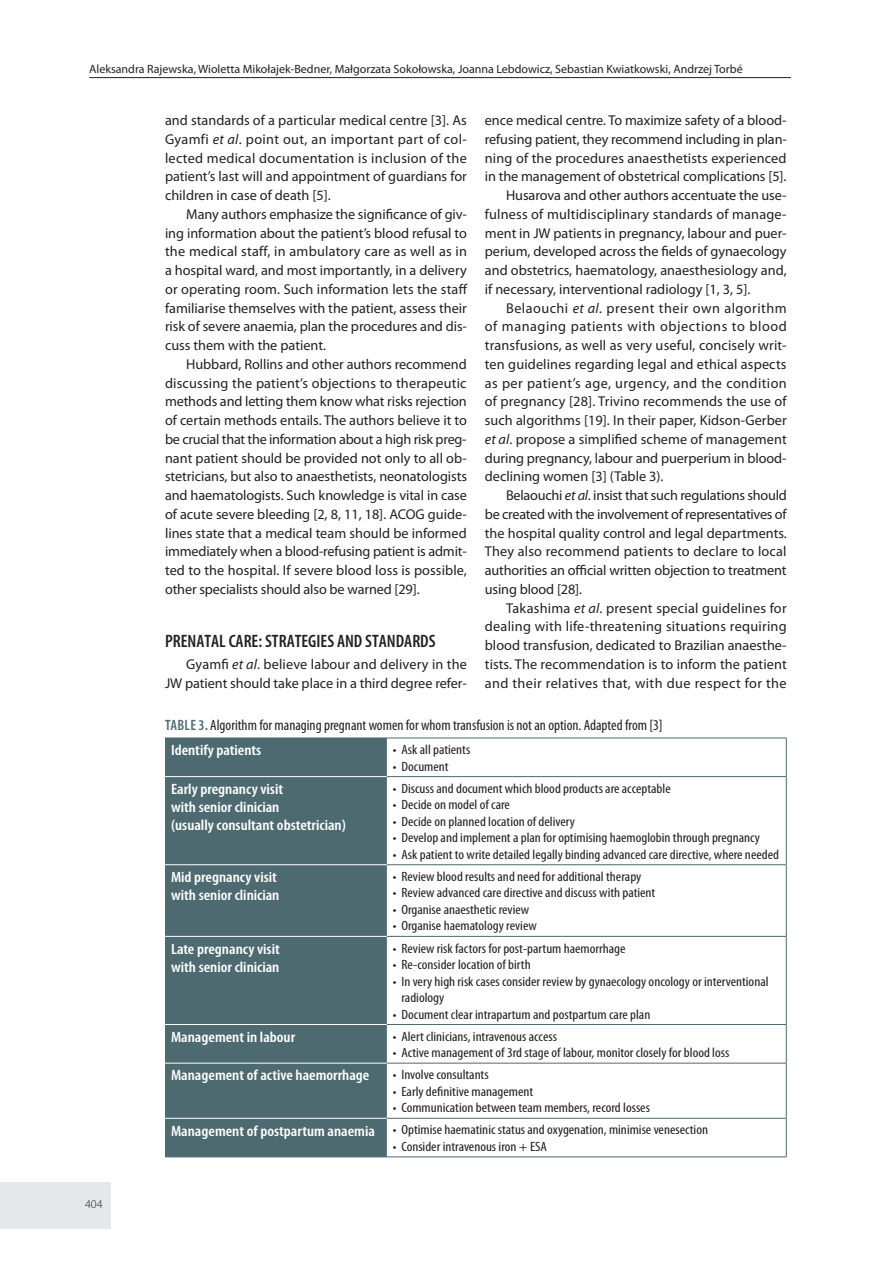
<style>
.page{position:relative;width:893px;height:1263px;background:#fff}
.page>*{position:absolute;margin:0;border:0;box-sizing:border-box;transform-origin:0 0}
.t1{font:600 condensed 18px "Myriad Pro";color:#231f20}
.t2{font:600 condensed 15px/18px "Myriad Pro";color:#fff;scale:1.1 1}
.t3{font:condensed 15px "Myriad Pro";color:#231f20}
.t4{font:14.25px/18.8px "Myriad Pro";color:#231f20;text-align:justify}
.t5{font:14.25px "Myriad Pro";letter-spacing:.03em;color:#231f20}
.t6{font:14.25px "Myriad Pro";letter-spacing:-.02em;color:#231f20}
.t7{font:14.25px "Myriad Pro";letter-spacing:.02em;color:#231f20}
.t8{font:14.25px "Myriad Pro";letter-spacing:.025em;color:#231f20}
.t9{font:14.25px "Myriad Pro";letter-spacing:.035em;color:#231f20}
.t10{font:condensed 13.5px/16.5px "Myriad Pro";color:#231f20;scale:1.1 1}
.t11{font:12px "Myriad Pro";color:#231f20}
.t12{font:300 12px "Myriad Pro";color:#231f20}
.s1{font-style:italic}
.s2{font-weight:600;color:#4e6a71}
.s3{font-weight:600;font-size:15px;color:#fff}
</style>
<div class="page">
<div style="left:0;top:1182px;width:111px;height:47px;background:#e6e7e9"></div>
<hr style="left:89px;top:77px;width:702px;height:1px;background:#231f20">
<div style="left:165px;top:739px;width:222px;height:417px;background:#4e6a71"></div>
<hr style="left:165px;top:776px;width:222px;height:1px;background:#fff">
<hr style="left:165px;top:864px;width:222px;height:1px;background:#fff">
<hr style="left:165px;top:936px;width:222px;height:1px;background:#fff">
<hr style="left:165px;top:1024px;width:222px;height:1px;background:#fff">
<hr style="left:165px;top:1063px;width:222px;height:1px;background:#fff">
<hr style="left:165px;top:1118px;width:222px;height:1px;background:#fff">
<hr style="left:387px;top:776px;width:400px;height:1px;background:#4e6a71">
<hr style="left:387px;top:864px;width:400px;height:1px;background:#4e6a71">
<hr style="left:387px;top:936px;width:400px;height:1px;background:#4e6a71">
<hr style="left:387px;top:1024px;width:400px;height:1px;background:#4e6a71">
<hr style="left:387px;top:1063px;width:400px;height:1px;background:#4e6a71">
<hr style="left:387px;top:1118px;width:400px;height:1px;background:#4e6a71">
<hr style="left:165px;top:738px;width:222px;height:1px;background:#4e6a71">
<hr style="left:387px;top:738px;width:400px;height:1px;background:#4e6a71">
<hr style="left:786px;top:738px;width:1px;height:38px;background:#4e6a71">
<hr style="left:786px;top:777px;width:1px;height:87px;background:#4e6a71">
<hr style="left:786px;top:865px;width:1px;height:71px;background:#4e6a71">
<hr style="left:786px;top:937px;width:1px;height:87px;background:#4e6a71">
<hr style="left:786px;top:1025px;width:1px;height:38px;background:#4e6a71">
<hr style="left:786px;top:1063px;width:1px;height:55px;background:#4e6a71">
<hr style="left:786px;top:1119px;width:1px;height:37px;background:#4e6a71">
<hr style="left:165px;top:1156px;width:222px;height:1px;background:#4e6a71">
<hr style="left:387px;top:1156px;width:400px;height:1px;background:#4e6a71">
<p class="t11" style="left:89px;top:62px;width:655px">Aleksandra Rajewska, Wioletta Mikołajek-Bedner, Małgorzata Sokołowska, Joanna Lebdowicz, Sebastian Kwiatkowski, Andrzej Torbé</p>
<p class="t4" style="left:165px;top:111px;width:303px">and standards of a particular medical centre [3]. As Gyamfi <span class="s1">et al</span>. point out, an important part of col&shy;lected medical documentation is inclusion of the patient’s last will and appointment of guardians for children in case of death [5].</p>
<p class="t4" style="left:165px;top:204px;width:304px;text-indent:21px">Many authors emphasize the significance of giv&shy;ing information about the patient’s blood refusal to the medical staff, in ambulatory care as well as in a hospital ward, and most importantly, in a delivery or operating room. Such information lets the staff familiarise themselves with the patient, assess their risk of severe anaemia, plan the procedures and dis&shy;cuss them with the patient.</p>
<p class="t4" style="left:165px;top:354px;width:304px;text-indent:21px">Hubbard, Rollins and other authors recommend discussing the patient’s objections to therapeutic methods and letting them know what risks rejection of certain methods entails. The authors believe it to be crucial that the information about a high risk preg&shy;nant patient should be provided not only to all ob&shy;stetricians, but also to anaesthetists, neonatologists and haematologists. Such knowledge is vital in case of acute severe bleeding [2, 8, 11, 18]. ACOG guide&shy;lines state that a medical team should be informed immediately when a blood-refusing patient is admit&shy;ted to the hospital. If severe blood loss is possible, other specialists should also be warned [29].</p>
<p class="t1" style="left:165px;top:630px;width:272px">PRENATAL CARE: STRATEGIES AND STANDARDS</p>
<p class="t4" style="left:165px;top:654px;width:303px;text-align:right">Gyamfi <span class="s1">et al</span>. believe labour and delivery in the<br>JW patient should take place in a third degree refer-</p>
<p class="t4" style="left:485px;top:111px;width:303px">ence medical centre. To maximize safety of a blood-</p>
<p class="t4" style="left:485px;top:129px;width:303px">refusing patient, they recommend including in plan-</p>
<p class="t4" style="left:485px;top:148px;width:303px">ning of the procedures anaesthetists experienced</p>
<p class="t4" style="left:485px;top:167px;width:303px">in the management of obstetrical complications [5].</p>
<p class="t4" style="left:506px;top:186px;width:282px">Husarova and other authors accentuate the use-</p>
<p class="t4" style="left:485px;top:204px;width:303px">fulness of multidisciplinary standards of manage-</p>
<p class="t4" style="left:485px;top:223px;width:303px">ment in JW patients in pregnancy, labour and puer-</p>
<p class="t4" style="left:485px;top:242px;width:303px">perium, developed across the fields of gynaecology</p>
<p class="t4" style="left:485px;top:261px;width:303px">and obstetrics, haematology, anaesthesiology and,</p>
<p class="t4" style="left:485px;top:279px;width:267px">if necessary, interventional radiology [1, 3, 5].</p>
<p class="t5" style="left:506px;top:299px;width:282px">Belaouchi <span class="s1">et al</span>. present their own algorithm</p>
<p class="t9" style="left:485px;top:318px;width:303px">of managing patients with objections to blood</p>
<p class="t4" style="left:485px;top:336px;width:303px">transfusions, as well as very useful, concisely writ-</p>
<p class="t4" style="left:485px;top:354px;width:303px">ten guidelines regarding legal and ethical aspects</p>
<p class="t5" style="left:485px;top:374px;width:303px">as per patient’s age, urgency, and the condition</p>
<p class="t4" style="left:485px;top:392px;width:303px">of pregnancy [28]. Trivino recommends the use of</p>
<p class="t4" style="left:485px;top:411px;width:303px">such algorithms [19]. In their paper, Kidson-Gerber</p>
<p class="t4" style="left:485px;top:429px;width:303px"><span class="s1">et al</span>. propose a simplified scheme of management</p>
<p class="t4" style="left:485px;top:448px;width:303px">during pregnancy, labour and puerperium in blood-</p>
<p class="t4" style="left:485px;top:467px;width:180px">declining women [3] (Table 3).</p>
<p class="t4" style="left:506px;top:486px;width:282px">Belaouchi <span class="s1">et al</span>. insist that such regulations should</p>
<p class="t6" style="left:485px;top:505px;width:303px">be created with the involvement of representatives of</p>
<p class="t4" style="left:485px;top:523px;width:303px">the hospital quality control and legal departments.</p>
<p class="t4" style="left:485px;top:542px;width:303px">They also recommend patients to declare to local</p>
<p class="t4" style="left:485px;top:561px;width:303px">authorities an official written objection to treatment</p>
<p class="t4" style="left:485px;top:579px;width:99px">using blood [28].</p>
<p class="t4" style="left:506px;top:598px;width:282px">Takashima <span class="s1">et al</span>. present special guidelines for</p>
<p class="t7" style="left:485px;top:618px;width:303px">dealing with life-threatening situations requiring</p>
<p class="t4" style="left:485px;top:636px;width:303px">blood transfusion, dedicated to Brazilian anaesthe-</p>
<p class="t4" style="left:485px;top:655px;width:303px">tists. The recommendation is to inform the patient</p>
<p class="t8" style="left:485px;top:674px;width:303px">and their relatives that, with due respect for the</p>
<p class="t3" style="left:165px;top:716px;width:499px"><span class="s2">TABLE 3.</span> Algorithm for managing pregnant women for whom transfusion is not an option. Adapted from [3]</p>
<p class="t2" style="left:171px;top:741px;width:84px">Identify patients</p>
<p class="t10" style="left:393px;top:741px;width:72px">• Ask all patients</p>
<p class="t10" style="left:393px;top:758px;width:52px">• Document</p>
<p class="t2" style="left:171px;top:780px;width:161px">Early pregnancy visit<br>with senior clinician<br>(usually consultant obstetrician)</p>
<p class="t10" style="left:393px;top:780px;width:254px">• Discuss and document which blood products are acceptable</p>
<p class="t10" style="left:393px;top:796px;width:108px">• Decide on model of care</p>
<p class="t10" style="left:393px;top:813px;width:167px">• Decide on planned location of delivery</p>
<p class="t10" style="left:393px;top:829px;width:335px">• Develop and implement a plan for optimising haemoglobin through pregnancy</p>
<p class="t10" style="left:393px;top:846px;width:353px">• Ask patient to write detailed legally binding advanced care directive, where needed</p>
<p class="t2" style="left:171px;top:868px;width:100px">Mid pregnancy visit with senior clinician</p>
<p class="t10" style="left:393px;top:868px;width:227px">• Review blood results and need for additional therapy</p>
<p class="t10" style="left:393px;top:884px;width:240px">• Review advanced care directive and discuss with patient</p>
<p class="t10" style="left:393px;top:901px;width:125px">• Organise anaesthetic review</p>
<p class="t10" style="left:393px;top:917px;width:132px">• Organise haematology review</p>
<p class="t2" style="left:171px;top:939px;width:100px">Late pregnancy visit with senior clinician</p>
<p class="t10" style="left:393px;top:940px;width:213px">• Review risk factors for post-partum haemorrhage</p>
<p class="t10" style="left:393px;top:956px;width:127px">• Re-consider location of birth</p>
<p class="t10" style="left:401px;top:973px;width:335px;text-indent:-9px">• In very high risk cases consider review by gynaecology oncology or interventional radiology</p>
<p class="t10" style="left:393px;top:1005px;width:236px">• Document clear intrapartum and postpartum care plan</p>
<p class="t12" style="left:85px;top:1197px;width:19px">404</p>
<p class="t2" style="left:171px;top:1027px;width:114px">Management in labour</p>
<p class="t10" style="left:393px;top:1028px;width:151px">• Alert clinicians, intravenous access</p>
<p class="t10" style="left:393px;top:1044px;width:307px">• Active management of 3rd stage of labour, monitor closely for blood loss</p>
<p class="t2" style="left:171px;top:1066px;width:182px">Management of active haemorrhage</p>
<p class="t10" style="left:393px;top:1066px;width:89px">• Involve consultants</p>
<p class="t10" style="left:393px;top:1083px;width:129px">• Early definitive management</p>
<p class="t10" style="left:171px;top:1096px;width:490px;line-height:22.2px;text-indent:222px">• Communication between team members, record losses<br><span class="s3">Management of postpartum anaemia</span> • Optimise haematinic status and oxygenation, minimise venesection</p>
<p class="t10" style="left:393px;top:1138px;width:142px">• Consider intravenous iron + ESA</p>
</div>
